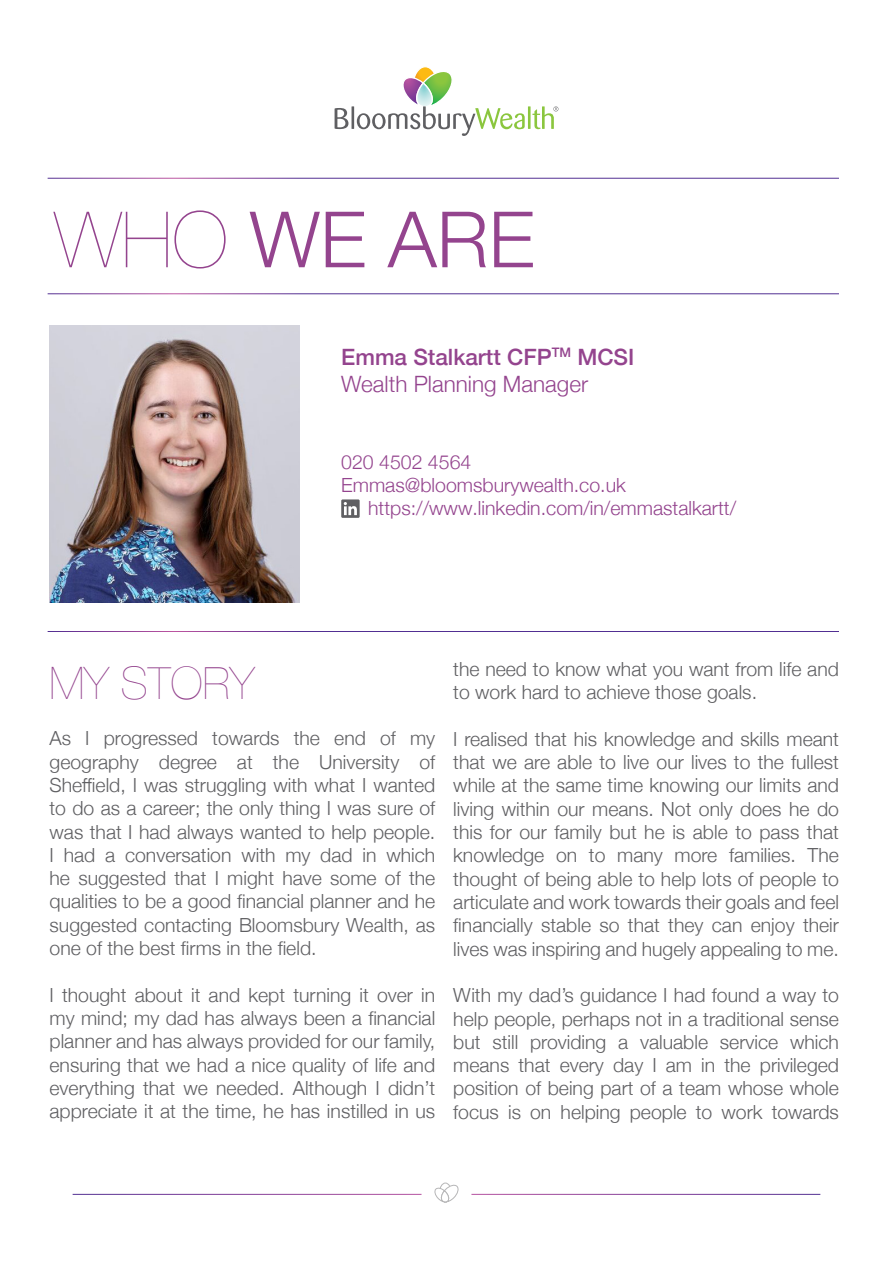
<style>
.page{position:relative;width:893px;height:1263px;background:#fff}
.page>*{position:absolute;margin:0;border:0;box-sizing:border-box;transform-origin:0 0}
.t1{font:300 77.7px "Helvetica Neue";color:#94448e}
.t2{font:200 44.7px "Helvetica Neue";color:#94448e}
.t3{font:300 22.5px/27px "Helvetica Neue";color:#94448e}
.t4{font:300 19.5px/23.2px "Helvetica Neue";color:#5f5f62;text-align:justify}
.t5{font:300 19.5px "Helvetica Neue";color:#94448e}
.s1{font-weight:200}
.s2{font-weight:500}
</style>
<div class="page">
<img style="left:50px;top:325px;width:250px;height:278px">
<svg style="left:434px;top:1183px;width:25px;height:20px"></svg>
<div style="left:412px;top:66px;width:26px;height:41px;border:1px solid #fff;border-radius:50%"></div>
<svg style="left:335px;top:108px;width:13px;height:21px"></svg>
<hr style="left:352px;top:106px;width:2px;height:23px;background:#5f5f62">
<svg style="left:357px;top:67px;width:168px;height:69px"></svg>
<hr style="left:528px;top:106px;width:3px;height:23px;background:#8bc63e">
<svg style="left:532px;top:106px;width:26px;height:23px"></svg>
<svg style="left:341px;top:499px;width:19px;height:19px"></svg>
<h1 class="t1" style="left:54px;top:177px;width:482px"><span class="s1">WHO</span> WE ARE</h1>
<p class="t3" style="left:341px;top:342px;width:295px"><span class="s2">Emma Stalkartt CFP</span><sup>TM</sup> <span class="s2">MCSI<br></span>Wealth Planning Manager</p>
<p class="t5" style="left:341px;top:446px;width:132px">020 4502 4564</p>
<p class="t5" style="left:341px;top:470px;width:286px">Emmas@bloomsburywealth.co.uk</p>
<p class="t5" style="left:368px;top:493px;width:369px">https://www.linkedin.com/in/emmastalkartt/</p>
<h2 class="t2" style="left:50px;top:648px;width:206px">MY STORY</h2>
<p class="t4" style="left:50px;top:725px;width:387px">As I progressed towards the end of my geography degree at the University of Sheffield, I was struggling with what I wanted to do as a career; the only thing I was sure of was that I had always wanted to help people.<br>I had a conversation with my dad in which he suggested that I might have some of the qualities to be a good financial planner and he suggested contacting Bloomsbury Wealth, as one of the best firms in the field.</p>
<p class="t4" style="left:50px;top:982px;width:387px">I thought about it and kept turning it over in my mind; my dad has always been a financial planner and has always provided for our family, ensuring that we had a nice quality of life and everything that we needed. Although I didn’t appreciate it at the time, he has instilled in us</p>
<p class="t4" style="left:453px;top:656px;width:387px">the need to know what you want from life and to work hard to achieve those goals.</p>
<p class="t4" style="left:453px;top:726px;width:387px">I realised that his knowledge and skills meant that we are able to live our lives to the fullest while at the same time knowing our limits and living within our means. Not only does he do this for our family but he is able to pass that knowledge on to many more families. The thought of being able to help lots of people to articulate and work towards their goals and feel financially stable so that they can enjoy their lives was inspiring and hugely appealing to me.</p>
<p class="t4" style="left:453px;top:982px;width:387px">With my dad’s guidance I had found a way to help people, perhaps not in a traditional sense but still providing a valuable service which means that every day I am in the privileged position of being part of a team whose whole focus is on helping people to work towards</p>
</div>
